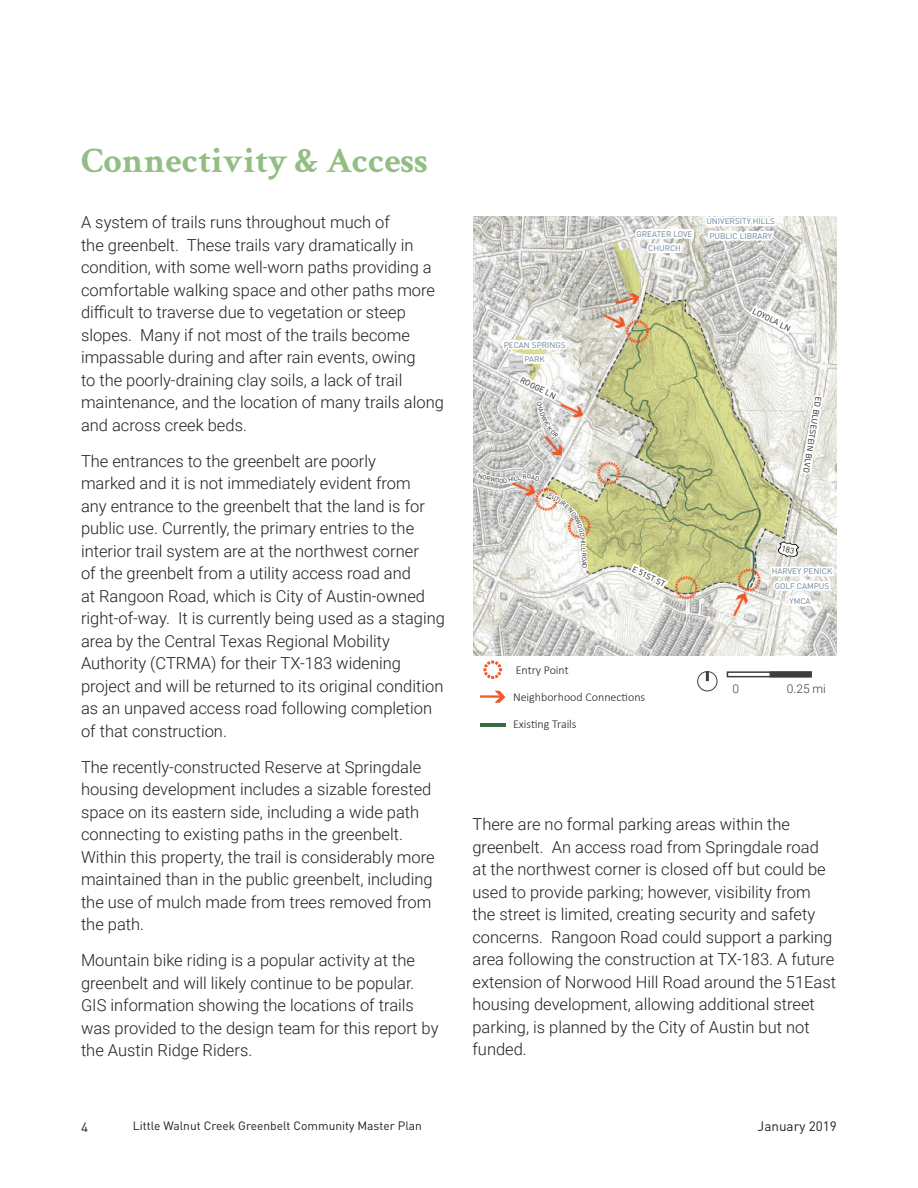
<style>
.page{position:relative;width:918px;height:1188px;background:#fff}
.page>*{position:absolute;margin:0;border:0;box-sizing:border-box;transform-origin:0 0}
.t1{font:700 36px "Crimson Text";color:#92be83}
.t2{font:300 16.5px/22.5px "Roboto";color:#231f20}
.t3{font:13.5px "DINOT";color:#231f20}
.t4{font:300 12px "Calibri";color:#231f20}
.t5{font:12px "DINOT";color:#231f20}
.t6{font:300 12px "Roboto";color:#3e3e3f}
.t7{font:8.25px/14.4px "DINOT";color:#6a8498;text-align:center}
.t8{font:8.25px "DINOT";color:#231f20}
</style>
<div class="page">
<svg style="left:483px;top:660px;width:19px;height:19px"></svg>
<hr style="left:480px;top:695px;width:21px;height:3px;background:#f15929">
<svg style="left:495px;top:691px;width:10px;height:12px"></svg>
<hr style="left:480px;top:723px;width:26px;height:4px;background:#396b47">
<div style="left:697px;top:671px;width:20px;height:20px;border:1px solid #3e3e3f;border-radius:50%"></div>
<svg style="left:706px;top:671px;width:3px;height:10px"></svg>
<div style="left:727px;top:671px;width:85px;height:6px;border:2px solid #3e3e3f"></div>
<img style="left:473px;top:216px;width:364px;height:439px">
<svg style="left:703px;top:216px;width:77px;height:29px"></svg>
<svg style="left:632px;top:220px;width:64px;height:37px"></svg>
<svg style="left:747px;top:302px;width:49px;height:42px"></svg>
<svg style="left:792px;top:392px;width:34px;height:127px"></svg>
<svg style="left:627px;top:560px;width:44px;height:32px"></svg>
<div style="left:770px;top:671px;width:42px;height:6px;background:#3e3e3f"></div>
<svg style="left:769px;top:538px;width:68px;height:74px"></svg>
<svg style="left:500px;top:329px;width:71px;height:112px"></svg>
<svg style="left:476px;top:468px;width:116px;height:143px"></svg>
<h1 class="t1" style="left:81px;top:139px;width:348px">Connectivity &amp; Access</h1>
<p class="t2" style="left:81px;top:211px;width:364px">A system of trails runs throughout much of<br>the greenbelt. These trails vary dramatically in condition, with some well-worn paths providing a comfortable walking space and other paths more difficult to traverse due to vegetation or steep slopes. Many if not most of the trails become impassable during and after rain events, owing<br>to the poorly-draining clay soils, a lack of trail maintenance, and the location of many trails along and across creek beds.</p>
<p class="t2" style="left:81px;top:449px;width:366px">The entrances to the greenbelt are poorly<br>marked and it is not immediately evident from<br>any entrance to the greenbelt that the land is for public use. Currently, the primary entries to the interior trail system are at the northwest corner<br>of the greenbelt from a utility access road and<br>at Rangoon Road, which is City of Austin-owned right-of-way. It is currently being used as a staging area by the Central Texas Regional Mobility Authority (CTRMA) for their TX-183 widening project and will be returned to its original condition as an unpaved access road following completion of that construction.</p>
<p class="t2" style="left:81px;top:755px;width:355px">The recently-constructed Reserve at Springdale housing development includes a sizable forested space on its eastern side, including a wide path connecting to existing paths in the greenbelt.<br>Within this property, the trail is considerably more maintained than in the public greenbelt, including the use of mulch made from trees removed from the path.</p>
<p class="t2" style="left:81px;top:949px;width:359px">Mountain bike riding is a popular activity at the greenbelt and will likely continue to be popular.<br>GIS information showing the locations of trails was provided to the design team for this report by the Austin Ridge Riders.</p>
<p class="t7" style="left:706px;top:214px;width:70px">UNIVERSITY HILLS</p>
<p class="t7" style="left:637px;top:226px;width:57px">GREATER LOVE</p>
<p class="t7" style="left:709px;top:228px;width:64px">PUBLIC LIBRARY</p>
<p class="t7" style="left:648px;top:241px;width:34px">CHURCH</p>
<p class="t7" style="left:504px;top:337px;width:63px">PECAN SPRINGS<br>PARK</p>
<p class="t8" style="left:523px;top:375px;width:40px;rotate:27deg">ROGGE LN</p>
<p class="t8" style="left:635px;top:563px;width:38px;rotate:28deg">E 51ST ST</p>
<p class="t4" style="left:516px;top:663px;width:54px">Entry Point</p>
<p class="t4" style="left:513px;top:690px;width:134px">Neighborhood Connections</p>
<p class="t4" style="left:513px;top:717px;width:65px">Existing Trails</p>
<p class="t8" style="left:756px;top:305px;width:43px;rotate:27deg">LOYOLA LN</p>
<p class="t8" style="left:824px;top:397px;width:78px;rotate:99deg">ED BLUESTEIN BLVD</p>
<p class="t7" style="left:772px;top:564px;width:62px">HARVEY PENICK<br>GOLF CAMPUS</p>
<p class="t7" style="left:790px;top:594px;width:23px">YMCA</p>
<p class="t6" style="left:732px;top:680px;width:8px">0</p>
<p class="t6" style="left:787px;top:680px;width:41px">0.25 mi</p>
<p class="t2" style="left:472px;top:813px;width:365px">There are no formal parking areas within the greenbelt. An access road from Springdale road at the northwest corner is closed off but could be used to provide parking; however, visibility from the street is limited, creating security and safety concerns. Rangoon Road could support a parking area following the construction at TX-183. A future extension of Norwood Hill Road around the 51East housing development, allowing additional street parking, is planned by the City of Austin but not funded.</p>
<p class="t3" style="left:81px;top:1119px;width:9px">4</p>
<p class="t5" style="left:133px;top:1118px;width:290px">Little Walnut Creek Greenbelt Community Master Plan</p>
<p class="t3" style="left:758px;top:1118px;width:81px">January 2019</p>
</div>
